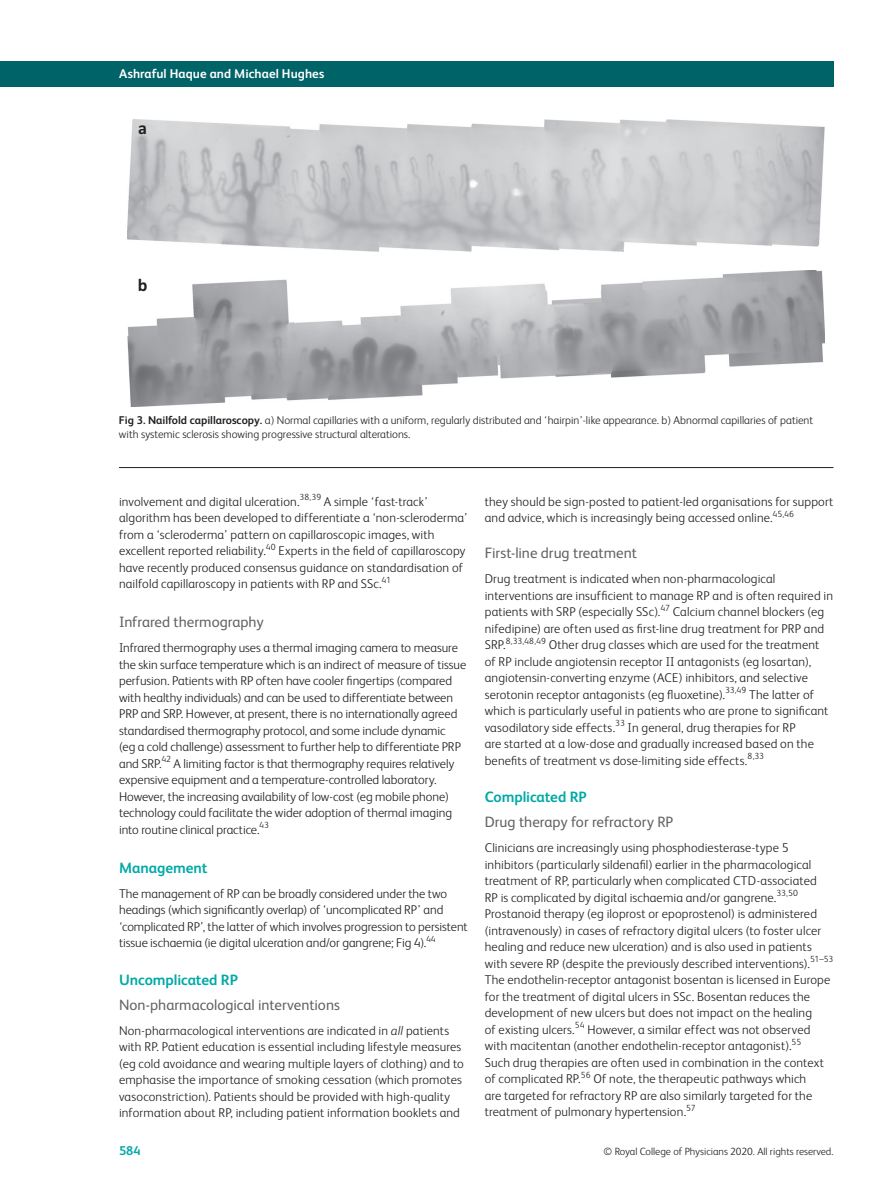
<style>
.page{position:relative;width:893px;height:1191px;background:#fff}
.page>*{position:absolute;margin:0;border:0;box-sizing:border-box;transform-origin:0 0}
.t1{font:700 18px "Calibri";color:#231f20}
.sec_H1_H2{font:15px "FS Albert";color:#636366}
.sec_H2{font:15px "FS Albert";color:#636366}
.body_H1{font:700 15px "FS Albert";letter-spacing:-.005em;color:#00a9a7}
.body_sec_P_noIndent{font:300 12.75px/16.5px "FS Albert";letter-spacing:.005em;color:#231f20}
.body_sec_P_Indent{font:300 12.75px/16.5px "FS Albert";letter-spacing:.01em;color:#231f20}
.t2{font:700 12.75px "FS Albert";letter-spacing:.005em;color:#fff}
.t3{font:700 12.75px "FS Albert";color:#00a9a7}
.fig_caption_P_noInde{font:300 11.25px/14.7px "FS Albert";color:#231f20}
.t4{font:300 10.5px "FS Albert";color:#231f20}
.body_sec_P_noIndent-2{font:300 8.85px "FS Albert";letter-spacing:-.01em;color:#231f20}
.body_sec_P_Indent-2{font:300 8.85px "FS Albert";letter-spacing:.01em;color:#231f20}
.s1{font-weight:700}
.s2{font-style:italic}
</style>
<div class="page">
<div style="left:0;top:62px;width:833px;height:25px;background:#006368"></div>
<hr style="left:119px;top:467px;width:714px;height:1px;background:#231f20">
<img style="left:128px;top:119px;width:696px;height:132px">
<img style="left:128px;top:270px;width:696px;height:136px">
<p class="t2" style="left:119px;top:66px;width:207px">Ashraful Haque and Michael Hughes</p>
<p class="t1" style="left:138px;top:116px;width:10px">a</p>
<p class="t1" style="left:138px;top:272px;width:11px">b</p>
<p class="fig_caption_P_noInde" style="left:119px;top:412px;width:696px"><span class="s1">Fig 3. Nailfold capillaroscopy.</span> a) Normal capillaries with a uniform, regularly distributed and ‘hairpin’-like appearance. b) Abnormal capillaries of patient with systemic sclerosis showing progressive structural alterations.</p>
<p class="body_sec_P_Indent" style="left:119px;top:493px;width:182px">involvement and digital ulceration.</p>
<p class="body_sec_P_Indent-2" style="left:300px;top:492px;width:23px">38,39</p>
<p class="body_sec_P_Indent" style="left:119px;top:493px;width:350px;text-indent:205px">A simple ‘fast-track’ algorithm has been developed to differentiate a ‘non-scleroderma’ from a ‘scleroderma’ pattern on capillaroscopic images, with excellent reported reliability.</p>
<p class="body_sec_P_Indent-2" style="left:266px;top:541px;width:11px">40</p>
<p class="body_sec_P_Indent" style="left:119px;top:542px;width:348px;text-indent:159px">Experts in the field of capillaroscopy have recently produced consensus guidance on standardisation of nailfold capillaroscopy in patients with RP and SSc.</p>
<p class="body_sec_P_Indent-2" style="left:382px;top:574px;width:11px">41</p>
<p class="sec_H2" style="left:119px;top:613px;width:146px">Infrared thermography</p>
<p class="body_sec_P_noIndent" style="left:119px;top:639px;width:349px">Infrared thermography uses a thermal imaging camera to measure the skin surface temperature which is an indirect of measure of tissue perfusion. Patients with RP often have cooler fingertips (compared with healthy individuals) and can be used to differentiate between PRP and SRP. However, at present, there is no internationally agreed standardised thermography protocol, and some include dynamic<br>(eg a cold challenge) assessment to further help to differentiate PRP and SRP.<sup>42</sup> A limiting factor is that thermography requires relatively expensive equipment and a temperature-controlled laboratory.<br>However, the increasing availability of low-cost (eg mobile phone) technology could facilitate the wider adoption of thermal imaging into routine clinical practice.</p>
<p class="body_sec_P_noIndent-2" style="left:259px;top:820px;width:11px">43</p>
<p class="body_H1" style="left:119px;top:859px;width:90px">Management</p>
<p class="body_sec_P_noIndent" style="left:119px;top:885px;width:350px">The management of RP can be broadly considered under the two headings (which significantly overlap) of ‘uncomplicated RP’ and ‘complicated RP’, the latter of which involves progression to persistent tissue ischaemia (ie digital ulceration and/or gangrene; Fig 4).<sup>44</sup></p>
<p class="body_H1" style="left:119px;top:971px;width:120px">Uncomplicated RP</p>
<p class="sec_H1_H2" style="left:119px;top:996px;width:222px">Non-pharmacological interventions</p>
<p class="body_sec_P_noIndent" style="left:119px;top:1022px;width:346px">Non-pharmacological interventions are indicated in <span class="s2">all</span> patients with RP. Patient education is essential including lifestyle measures (eg cold avoidance and wearing multiple layers of clothing) and to emphasise the importance of smoking cessation (which promotes vasoconstriction). Patients should be provided with high-quality information about RP, including patient information booklets and</p>
<p class="body_sec_P_noIndent" style="left:485px;top:493px;width:350px">they should be sign-posted to patient-led organisations for support and advice, which is increasingly being accessed online.</p>
<p class="body_sec_P_noIndent-2" style="left:773px;top:508px;width:23px">45,46</p>
<p class="sec_H2" style="left:485px;top:544px;width:154px">First-line drug treatment</p>
<p class="body_sec_P_noIndent" style="left:485px;top:570px;width:350px">Drug treatment is indicated when non-pharmacological interventions are insufficient to manage RP and is often required in patients with SRP (especially SSc).</p>
<p class="body_sec_P_noIndent-2" style="left:660px;top:602px;width:11px">47</p>
<p class="body_sec_P_noIndent" style="left:485px;top:603px;width:341px;text-align:justify;text-indent:188px">Calcium channel blockers (eg nifedipine) are often used as first-line drug treatment for PRP and SRP.</p>
<p class="body_sec_P_noIndent-2" style="left:506px;top:635px;width:41px">8,33,48,49</p>
<p class="body_sec_P_noIndent" style="left:485px;top:636px;width:336px;text-indent:64px">Other drug classes which are used for the treatment of RP include angiotensin receptor II antagonists (eg losartan), angiotensin-converting enzyme (ACE) inhibitors, and selective serotonin receptor antagonists (eg fluoxetine).</p>
<p class="body_sec_P_noIndent-2" style="left:725px;top:685px;width:23px">33,49</p>
<p class="body_sec_P_noIndent" style="left:485px;top:686px;width:345px;text-indent:264px">The latter of which is particularly useful in patients who are prone to significant vasodilatory side effects.</p>
<p class="body_sec_P_noIndent-2" style="left:615px;top:718px;width:11px">33</p>
<p class="body_sec_P_noIndent" style="left:485px;top:719px;width:331px;text-indent:143px">In general, drug therapies for RP are started at a low-dose and gradually increased based on the benefits of treatment vs dose-limiting side effects.</p>
<p class="body_sec_P_noIndent-2" style="left:748px;top:751px;width:18px">8,33</p>
<p class="body_H1" style="left:485px;top:788px;width:104px">Complicated RP</p>
<p class="sec_H1_H2" style="left:485px;top:813px;width:190px">Drug therapy for refractory RP</p>
<p class="body_sec_P_noIndent" style="left:485px;top:839px;width:350px">Clinicians are increasingly using phosphodiesterase-type 5 inhibitors (particularly sildenafil) earlier in the pharmacological treatment of RP, particularly when complicated CTD-associated<br>RP is complicated by digital ischaemia and/or gangrene.<sup>33,50<br></sup>Prostanoid therapy (eg iloprost or epoprostenol) is administered (intravenously) in cases of refractory digital ulcers (to foster ulcer healing and reduce new ulceration) and is also used in patients with severe RP (despite the previously described interventions).<sup>51–53<br></sup>The endothelin-receptor antagonist bosentan is licensed in Europe for the treatment of digital ulcers in SSc. Bosentan reduces the development of new ulcers but does not impact on the healing<br>of existing ulcers.<sup>54</sup> However, a similar effect was not observed with macitentan (another endothelin-receptor antagonist).<sup>55<br></sup>Such drug therapies are often used in combination in the context of complicated RP.<sup>56</sup> Of note, the therapeutic pathways which<br>are targeted for refractory RP are also similarly targeted for the treatment of pulmonary hypertension.</p>
<p class="body_sec_P_noIndent-2" style="left:686px;top:1102px;width:11px">57</p>
<p class="t3" style="left:119px;top:1143px;width:23px">584</p>
<p class="t4" style="left:604px;top:1145px;width:231px">© Royal College of Physicians 2020. All rights reserved.</p>
</div>
